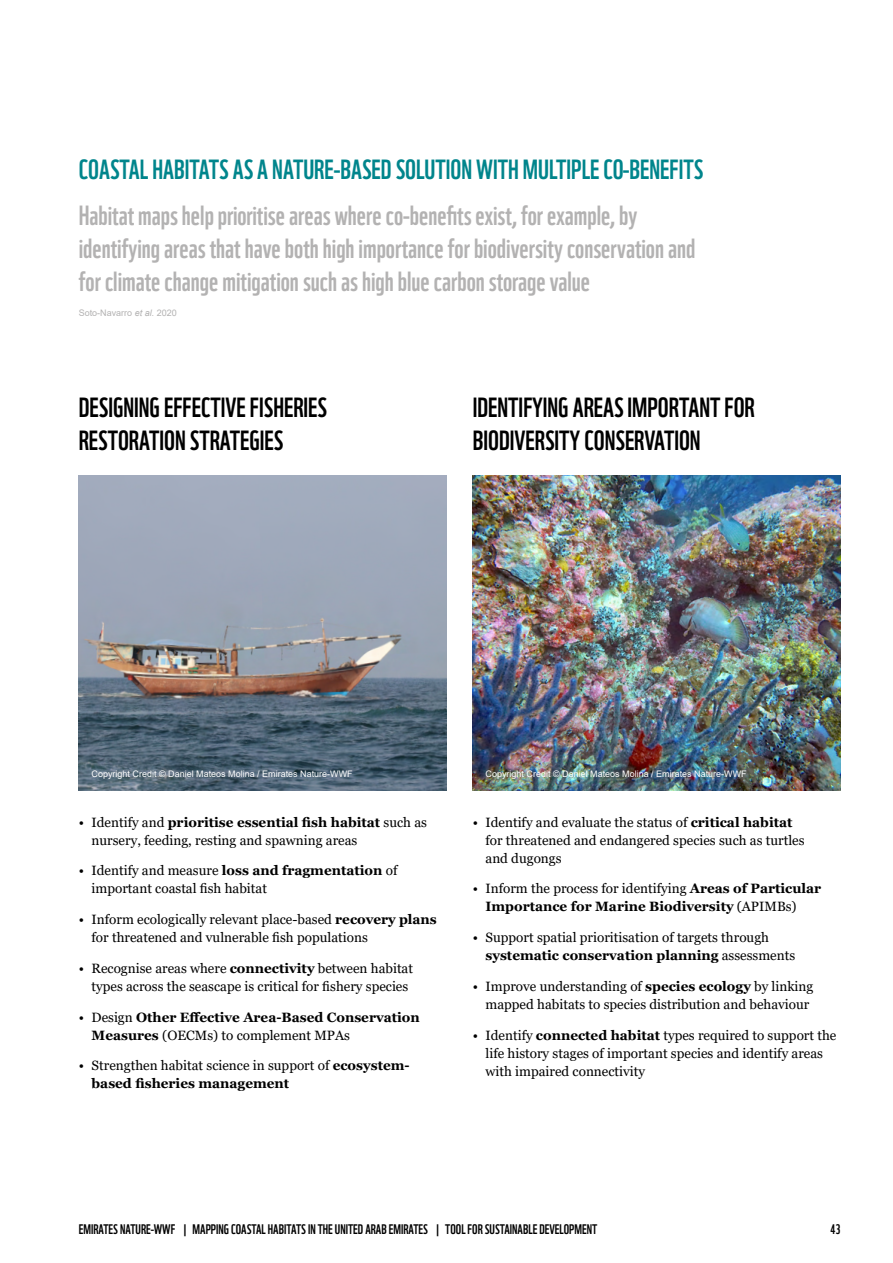
<style>
.page{position:relative;width:893px;height:1263px;background:#fff}
.page>*{position:absolute;margin:0;border:0;box-sizing:border-box;transform-origin:0 0}
.t1{font:27px/33px "WWF";color:#b3b2b2}
.t2{font:27px/33px "WWF";color:#000}
.t3{font:27px "WWF";color:#00858c}
.t4{font:13.5px/18px "Georgia";color:#000}
.t5{font:700 13.5px/18px "Georgia";color:#000}
.t6{font:13.5px "WWF";color:#000}
.t7{font:9px "Arial";color:#fff}
.t8{font:9px "Arial";color:#b3b2b2}
.s1{font-style:italic}
.s2{font-weight:700}
.s3{font-weight:400}
</style>
<div class="page">
<img style="left:79px;top:475px;width:367px;height:315px">
<img style="left:473px;top:475px;width:367px;height:315px">
<h1 class="t3" style="left:79px;top:148px;width:626px">COASTAL HABITATS AS A NATURE-BASED SOLUTION WITH MULTIPLE CO-BENEFITS</h1>
<h1 class="t1" style="left:79px;top:196px;width:618px">Habitat maps help prioritise areas where co-benefits exist, for example, by identifying areas that have both high importance for biodiversity conservation and for climate change mitigation such as high blue carbon storage value</h1>
<p class="t8" style="left:79px;top:306px;width:100px">Soto-Navarro <span class="s1">et al.</span> 2020</p>
<h1 class="t2" style="left:79px;top:388px;width:250px">DESIGNING EFFECTIVE FISHERIES<br>RESTORATION STRATEGIES</h1>
<h1 class="t2" style="left:473px;top:388px;width:283px">IDENTIFYING AREAS IMPORTANT FOR<br>BIODIVERSITY CONSERVATION</h1>
<p class="t7" style="left:92px;top:768px;width:263px">Copyright Credit © Daniel Mateos Molina / Emirates Nature-WWF</p>
<p class="t7" style="left:485px;top:768px;width:263px">Copyright Credit © Daniel Mateos Molina / Emirates Nature-WWF</p>
<p class="t4" style="left:92px;top:813px;width:337px;text-indent:-13px">• Identify and <span class="s2">prioritise essential fish habitat</span> such as nursery, feeding, resting and spawning areas</p>
<p class="t4" style="left:92px;top:862px;width:307px;text-indent:-13px">• Identify and measure <span class="s2">loss and fragmentation</span> of important coastal fish habitat</p>
<p class="t4" style="left:92px;top:911px;width:347px;text-indent:-13px">• Inform ecologically relevant place-based <span class="s2">recovery plans </span>for threatened and vulnerable fish populations</p>
<p class="t4" style="left:79px;top:959px;width:336px;text-align:center">• Recognise areas where <span class="s2">connectivity</span> between habitat types across the seascape is critical for fishery species</p>
<p class="t5" style="left:92px;top:1008px;width:330px;text-indent:-13px"><span class="s3">• Design</span> Other Effective Area-Based Conservation<br>Measures <span class="s3">(OECMs) to complement MPAs</span></p>
<p class="t4" style="left:92px;top:1057px;width:319px;text-indent:-13px">• Strengthen habitat science in support of <span class="s2">ecosystem&shy;based fisheries management</span></p>
<p class="t4" style="left:485px;top:813px;width:321px;text-indent:-13px">• Identify and evaluate the status of <span class="s2">critical habitat </span>for threatened and endangered species such as turtles and dugongs</p>
<p class="t5" style="left:485px;top:880px;width:337px;text-indent:-13px"><span class="s3">• Inform the process for identifying</span> Areas of Particular<br>Importance for Marine Biodiversity <span class="s3">(APIMBs)</span></p>
<p class="t4" style="left:486px;top:929px;width:311px;text-indent:-13px">• Support spatial prioritisation of targets through <span class="s2">systematic conservation planning</span> assessments</p>
<p class="t4" style="left:473px;top:977px;width:342px;text-align:right">• Improve understanding of <span class="s2">species ecology</span> by linking mapped habitats to species distribution and behaviour</p>
<p class="t4" style="left:486px;top:1026px;width:352px;text-indent:-13px">• Identify <span class="s2">connected habitat</span> types required to support the life history stages of important species and identify areas with impaired connectivity</p>
<p class="t6" style="left:79px;top:1219px;width:520px">EMIRATES NATURE-WWF | MAPPING COASTAL HABITATS IN THE UNITED ARAB EMIRATES | TOOL FOR SUSTAINABLE DEVELOPMENT</p>
<p class="t6" style="left:830px;top:1219px;width:11px">43</p>
</div>
